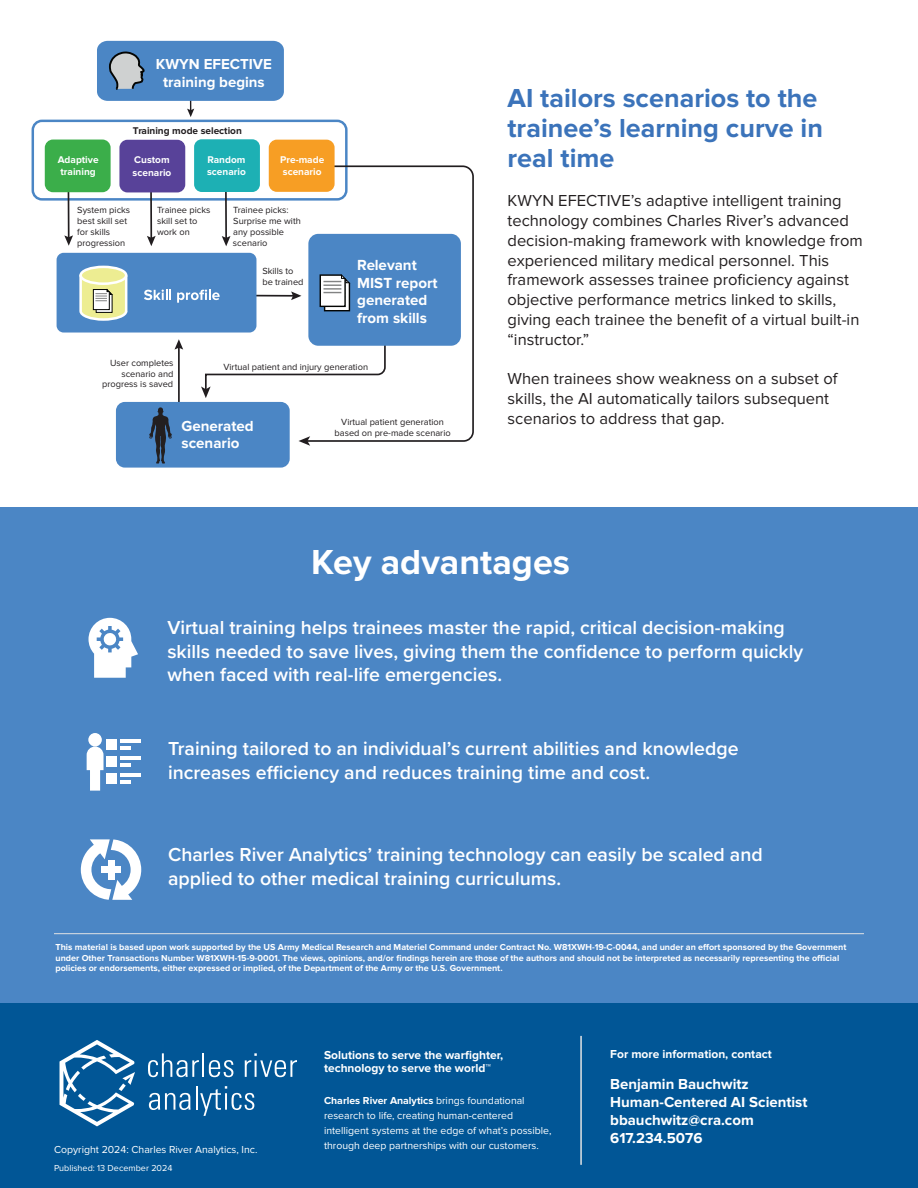
<style>
.page{position:relative;width:918px;height:1188px;background:#fff}
.page>*{position:absolute;margin:0;border:0;box-sizing:border-box;transform-origin:0 0}
.Header_white{font:700 36px "Proxima Nova";color:#fff}
.t1{font:700 27px/30px "Proxima Nova";color:#3b73ba}
.Call_out{font:600 19.5px/23.4px "Proxima Nova";color:#fff}
.t2{font:16.5px/19.8px "Proxima Nova";color:#231f20}
.t3{font:700 15.15px/17.7px "Proxima Nova";color:#fff}
.Contact{font:700 15px "Proxima Nova";color:#fff}
.t4{font:700 12px/13.5px "Proxima Nova";color:#fff}
.t5{font:10.5px/15px "Proxima Nova";color:#fff}
.t6{font:700 10.05px/12.1px "Proxima Nova";color:#fff}
.t7{font:700 10.05px "Proxima Nova";color:#211d1f}
.t8{font:9.3px/11.1px "Proxima Nova";color:#211d1f}
.Contact-2{font:700 9px/10.8px "Proxima Nova";color:#fff}
.t9{font:9px "Proxima Nova";color:#fff}
.s1{font-weight:700}
</style>
<div class="page">
<div style="left:0;top:960px;width:918px;height:228px;background:#015696"></div>
<div style="left:0;top:508px;width:918px;height:495px;background:#4b86c5"></div>
<hr style="left:580px;top:1036px;width:2px;height:129px;background:#e1e2e4">
<hr style="left:54px;top:933px;width:810px;height:1px;background:#e1e2e4">
<div style="left:88px;top:733px;width:14px;height:14px;background:#fff;border-radius:50%"></div>
<svg style="left:87px;top:747px;width:17px;height:44px"></svg>
<div style="left:107px;top:740px;width:10px;height:10px;background:#fff"></div>
<div style="left:107px;top:757px;width:10px;height:10px;background:#fff"></div>
<div style="left:107px;top:774px;width:10px;height:10px;background:#fff"></div>
<hr style="left:120px;top:740px;width:21px;height:3px;background:#fff">
<svg style="left:120px;top:747px;width:11px;height:3px"></svg>
<hr style="left:120px;top:757px;width:21px;height:3px;background:#fff">
<hr style="left:120px;top:763px;width:11px;height:4px;background:#fff">
<hr style="left:120px;top:774px;width:21px;height:3px;background:#fff">
<hr style="left:120px;top:780px;width:11px;height:4px;background:#fff">
<svg style="left:81px;top:839px;width:60px;height:61px"></svg>
<div style="left:101px;top:867px;width:20px;height:6px;background:#fff"></div>
<div style="left:108px;top:860px;width:6px;height:20px;background:#fff"></div>
<svg style="left:89px;top:618px;width:49px;height:60px"></svg>
<hr style="left:178px;top:346px;width:2px;height:71px;background:#211d1f">
<hr style="left:190px;top:65px;width:1px;height:46px;background:#211d1f">
<svg style="left:187px;top:109px;width:7px;height:8px"></svg>
<div style="left:57px;top:253px;width:199px;height:80px;background:#4b86c5;border-radius:7px"></div>
<div style="left:32px;top:120px;width:316px;height:81px;border:2px solid #4b86c5;border-radius:9px"></div>
<hr style="left:68px;top:177px;width:2px;height:62px;background:#211d1f">
<svg style="left:64px;top:235px;width:9px;height:11px"></svg>
<hr style="left:150px;top:178px;width:2px;height:61px;background:#211d1f">
<svg style="left:97px;top:41px;width:187px;height:60px;background:#548ac2"></svg>
<svg style="left:81px;top:267px;width:45px;height:17px"></svg>
<div style="left:79px;top:266px;width:48px;height:19px;border:3px solid #fff;border-radius:50%"></div>
<div style="left:116px;top:402px;width:174px;height:66px;background:#4b86c5;border-radius:9px"></div>
<hr style="left:225px;top:168px;width:2px;height:71px;background:#211d1f">
<svg style="left:305px;top:165px;width:169px;height:277px"></svg>
<svg style="left:299px;top:436px;width:11px;height:10px"></svg>
<div style="left:308px;top:234px;width:153px;height:112px;background:#4b86c5;border-radius:10px"></div>
<svg style="left:144px;top:203px;width:243px;height:195px"></svg>
<svg style="left:79px;top:272px;width:49px;height:49px;background:#dadeaf"></svg>
<svg style="left:149px;top:407px;width:23px;height:57px"></svg>
<div style="left:45px;top:140px;width:66px;height:52px;background:#3bae4a;border-radius:8px"></div>
<div style="left:119px;top:140px;width:66px;height:52px;background:#584299;border-radius:8px"></div>
<div style="left:194px;top:139px;width:66px;height:53px;background:#1db0b4;border-radius:8px"></div>
<div style="left:269px;top:140px;width:66px;height:52px;background:#f79e24;border-radius:8px"></div>
<svg style="left:148px;top:1053px;width:51px;height:24px"></svg>
<hr style="left:202px;top:1053px;width:2px;height:24px;background:#fff">
<svg style="left:209px;top:1060px;width:24px;height:17px"></svg>
<svg style="left:245px;top:1053px;width:52px;height:24px"></svg>
<svg style="left:149px;top:1093px;width:42px;height:17px"></svg>
<hr style="left:196px;top:1086px;width:2px;height:24px;background:#fff">
<svg style="left:200px;top:1086px;width:54px;height:30px"></svg>
<svg style="left:60px;top:1040px;width:75px;height:86px"></svg>
<p class="Contact" style="left:156px;top:55px;width:117px">KWYN EFECTIVE</p>
<p class="Contact" style="left:163px;top:73px;width:103px">training begins</p>
<p class="t7" style="left:133px;top:125px;width:111px">Training mode selection</p>
<p class="t6" style="left:58px;top:154px;width:42px">Adaptive training</p>
<p class="t6" style="left:207px;top:154px;width:40px">Random scenario</p>
<p class="t6" style="left:280px;top:154px;width:46px">Pre-made scenario</p>
<p class="t8" style="left:77px;top:204px;width:55px">System picks best skill set for skills progression</p>
<p class="t8" style="left:157px;top:204px;width:55px">Trainee picks skill set to work on</p>
<p class="t8" style="left:233px;top:204px;width:69px">Trainee picks:<br>Surprise me with any possible scenario</p>
<p class="t6" style="left:133px;top:154px;width:40px">Custom scenario</p>
<p class="t8" style="left:262px;top:266px;width:43px">Skills to be trained</p>
<h3 class="t3" style="left:357px;top:256px;width:82px">Relevant<br>MIST report generated from skills</h3>
<p class="t8" style="left:102px;top:357px;width:73px;text-align:right">User completes scenario and progress is saved</p>
<p class="t8" style="left:223px;top:361px;width:146px">Virtual patient and injury generation</p>
<h3 class="t3" style="left:181px;top:417px;width:74px">Generated scenario</h3>
<p class="t8" style="left:335px;top:417px;width:118px;text-align:center">Virtual patient generation based on pre-made scenario</p>
<p class="t1" style="left:508px;top:83px;width:317px">AI tailors scenarios to the trainee’s learning curve in real time</p>
<p class="t2" style="left:508px;top:191px;width:357px">KWYN EFECTIVE’s adaptive intelligent training technology combines Charles River’s advanced decision-making framework with knowledge from experienced military medical personnel. This framework assesses trainee proficiency against objective performance metrics linked to skills, giving each trainee the benefit of a virtual built-in “instructor.”</p>
<p class="t2" style="left:508px;top:369px;width:331px">When trainees show weakness on a subset of skills, the AI automatically tailors subsequent scenarios to address that gap.</p>
<p class="Header_white" style="left:311px;top:541px;width:260px">Key advantages</p>
<p class="Call_out" style="left:167px;top:616px;width:637px">Virtual training helps trainees master the rapid, critical decision-making skills needed to save lives, giving them the confidence to perform quickly when faced with real-life emergencies.</p>
<p class="Call_out" style="left:168px;top:737px;width:572px">Training tailored to an individual’s current abilities and knowledge increases efficiency and reduces training time and cost.</p>
<p class="Call_out" style="left:168px;top:842px;width:596px">Charles River Analytics’ training technology can easily be scaled and applied to other medical training curriculums.</p>
<p class="Contact-2" style="left:56px;top:942px;width:792px">This material is based upon work supported by the US Army Medical Research and Materiel Command under Contract No. W81XWH-19-C-0044, and under an effort sponsored by the Government under Other Transactions Number W81XWH-15-9-0001. The views, opinions, and/or findings herein are those of the authors and should not be interpreted as necessarily representing the official policies or endorsements, either expressed or implied, of the Department of the Army or the U.S. Government.</p>
<p class="t5" style="left:54px;top:1142px;width:205px">Copyright 2024: Charles River Analytics, Inc.</p>
<p class="t9" style="left:54px;top:1163px;width:120px">Published: 13 December 2024</p>
<p class="t4" style="left:324px;top:1048px;width:181px">Solutions to serve the warfighter, technology to serve the world™</p>
<p class="t5" style="left:324px;top:1093px;width:229px"><span class="s1">Charles River Analytics</span> brings foundational research to life, creating human-centered intelligent systems at the edge of what’s possible, through deep partnerships with our customers.</p>
<p class="t4" style="left:610px;top:1047px;width:163px">For more information, contact</p>
<p class="Contact" style="left:610px;top:1075px;width:140px">Benjamin Bauchwitz</p>
<p class="Contact" style="left:610px;top:1093px;width:199px">Human-Centered AI Scientist</p>
<p class="Contact" style="left:610px;top:1111px;width:145px">bbauchwitz@cra.com</p>
<p class="Contact" style="left:610px;top:1129px;width:94px">617.234.5076</p>
</div>
